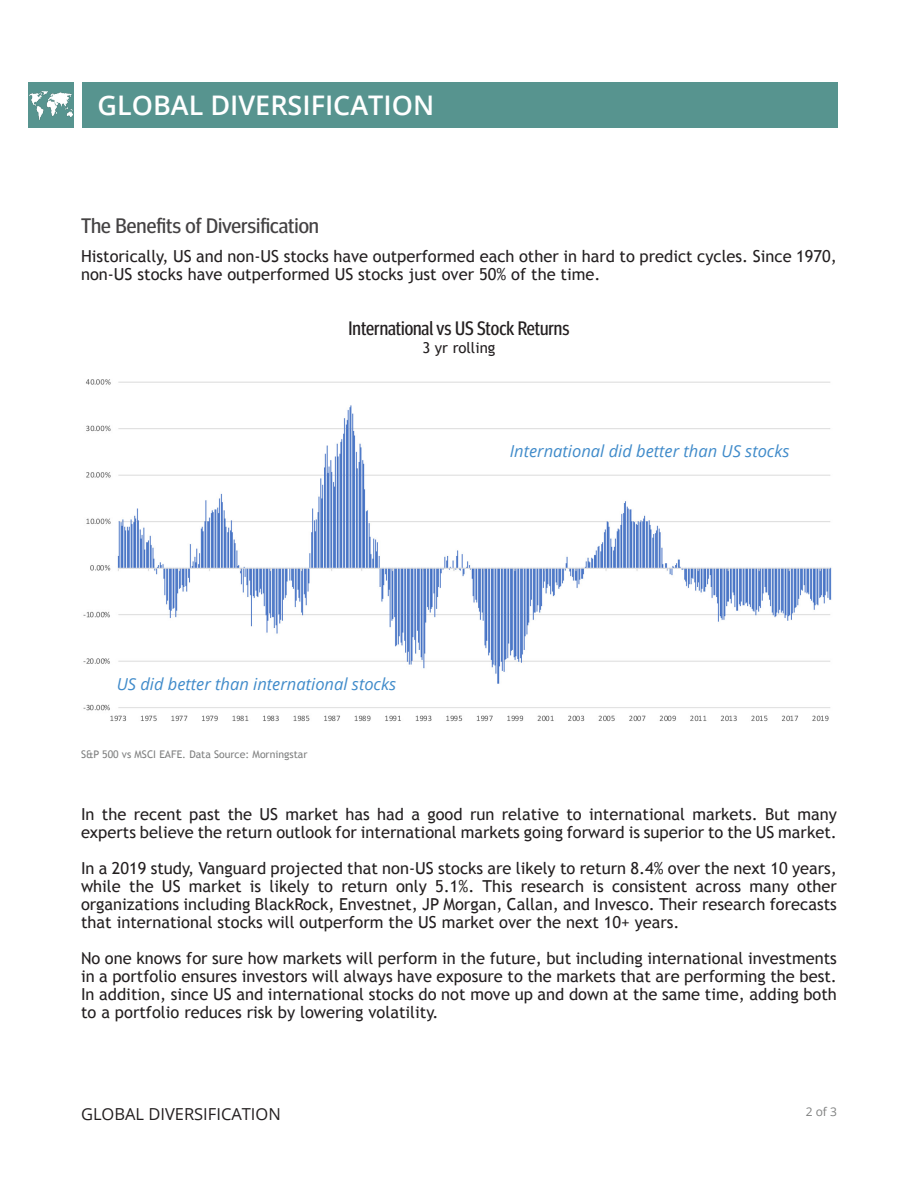
<style>
.page{position:relative;width:918px;height:1188px;background:#fff}
.page>*{position:absolute;margin:0;border:0;box-sizing:border-box;transform-origin:0 0}
.Titles{font:600 27px "Open Sans";color:#fff}
.Sub-Title{font:21px "Meta Headline Pro";color:#444243}
.t1{font:condensed 19.5px "Meta Headline Pro";color:#231f20}
.t2{font:16.5px/18px "Trebuchet MS";color:#231f20}
.t3{font:italic 16.5px "Open Sans";color:#408bca}
.t4{font:16.5px "Open Sans";color:#231f20}
.t5{font:15px "Trebuchet MS";color:#231f20}
.t6{font:12px "Open Sans";color:#7f8080}
.t7{font:10.5px "Trebuchet MS";color:#7f8080}
</style>
<div class="page">
<div style="left:82px;top:82px;width:756px;height:46px;background:#57948f"></div>
<div style="left:28px;top:82px;width:46px;height:46px;background:#57948f"></div>
<img style="left:29px;top:92px;width:44px;height:27px">
<img style="left:83px;top:379px;width:749px;height:343px">
<p class="Titles" style="left:98px;top:87px;width:338px">GLOBAL DIVERSIFICATION</p>
<p class="Sub-Title" style="left:81px;top:209px;width:239px">The Benefits of Diversification</p>
<p class="t2" style="left:81px;top:248px;width:757px">Historically, US and non-US stocks have outperformed each other in hard to predict cycles. Since 1970, non-US stocks have outperformed US stocks just over 50% of the time.</p>
<p class="t1" style="left:348px;top:314px;width:222px">International vs US Stock Returns</p>
<p class="t5" style="left:423px;top:339px;width:74px">3 yr rolling</p>
<p class="t3" style="left:117px;top:673px;width:281px">US did better than international stocks</p>
<p class="t7" style="left:81px;top:748px;width:228px">S&amp;P 500 vs MSCI EAFE. Data Source: Morningstar</p>
<p class="t3" style="left:510px;top:440px;width:281px">International did better than US stocks</p>
<p class="t2" style="left:81px;top:805px;width:757px">In the recent past the US market has had a good run relative to international markets. But many experts believe the return outlook for international markets going forward is superior to the US market.</p>
<p class="t2" style="left:81px;top:859px;width:757px;text-align:justify">In a 2019 study, Vanguard projected that non-US stocks are likely to return 8.4% over the next 10 years, while the US market is likely to return only 5.1%. This research is consistent across many other organizations including BlackRock, Envestnet, JP Morgan, Callan, and Invesco. Their research forecasts that international stocks will outperform the US market over the next 10+ years.</p>
<p class="t2" style="left:81px;top:949px;width:757px;text-align:justify">No one knows for sure how markets will perform in the future, but including international investments in a portfolio ensures investors will always have exposure to the markets that are performing the best.<br>In addition, since US and international stocks do not move up and down at the same time, adding both to a portfolio reduces risk by lowering volatility.</p>
<p class="t4" style="left:81px;top:1102px;width:201px">GLOBAL DIVERSIFICATION</p>
<p class="t6" style="left:806px;top:1104px;width:33px">2 of 3</p>
</div>
